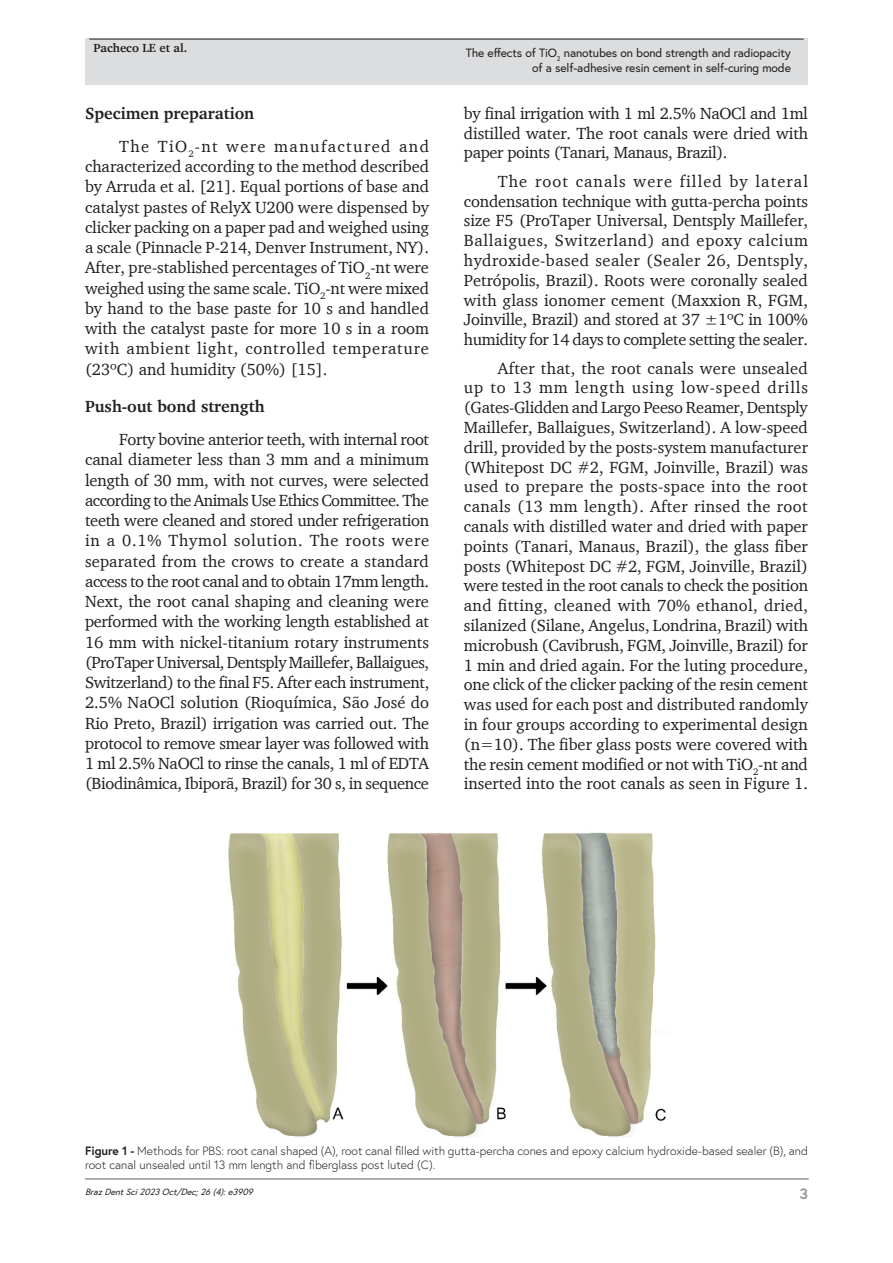
<style>
.page{position:relative;width:893px;height:1263px;background:#fff}
.page>*{position:absolute;margin:0;border:0;box-sizing:border-box;transform-origin:0 0}
.Paragraph{font:16.5px/19.8px "Charter";letter-spacing:-.01em;color:#231f20;text-align:justify}
.Heading2{font:700 16.5px "Charter";color:#231f20}
.t1{font:700 15px "Europa";color:#949698}
.FigureCaption{font:300 12px/14.4px "Europa";color:#231f20}
.t2{font:12px/14.4px "Europa";letter-spacing:-.01em;color:#231f20;text-align:right}
.t3{font:700 12px "Charter";color:#231f20}
.t4{font:italic 9px "Europa";color:#231f20}
.s1{font-weight:700}
</style>
<div class="page">
<hr style="left:85px;top:1178px;width:724px;height:2px;background:#949698">
<div style="left:85px;top:39px;width:723px;height:46px;background:#dcddde"></div>
<hr style="left:89px;top:39px;width:715px;height:1px;background:#231f20">
<img style="left:228px;top:832px;width:438px;height:305px">
<p class="t3" style="left:94px;top:41px;width:95px">Pacheco LE et al.</p>
<p class="Heading2" style="left:85px;top:103px;width:171px">Specimen preparation</p>
<p class="Paragraph" style="left:85px;top:136px;width:346px;line-height:20.2px;text-indent:34px">The TiO<sub>2</sub>-nt were manufactured and characterized according to the method described by Arruda et al. [21]. Equal portions of base and catalyst pastes of RelyX U200 were dispensed by clicker packing on a paper pad and weighed using a scale (Pinnacle P-214, Denver Instrument, NY).<br>After, pre-stablished percentages of TiO<sub>2</sub>-nt were weighed using the same scale. TiO<sub>2</sub>-nt were mixed by hand to the base paste for 10 s and handled with the catalyst paste for more 10 s in a room with ambient light, controlled temperature (23ºC) and humidity (50%) [15].</p>
<p class="Heading2" style="left:85px;top:396px;width:181px">Push-out bond strength</p>
<p class="Paragraph" style="left:85px;top:429px;width:346px;line-height:20.2px;text-indent:34px">Forty bovine anterior teeth, with internal root canal diameter less than 3 mm and a minimum length of 30 mm, with not curves, were selected according to the Animals Use Ethics Committee. The teeth were cleaned and stored under refrigeration in a 0.1% Thymol solution. The roots were separated from the crows to create a standard access to the root canal and to obtain 17mm length.<br>Next, the root canal shaping and cleaning were performed with the working length established at 16 mm with nickel-titanium rotary instruments (ProTaper Universal, Dentsply Maillefer, Ballaigues, Switzerland) to the final F5. After each instrument, 2.5% NaOCl solution (Rioquímica, São José do Rio Preto, Brazil) irrigation was carried out. The protocol to remove smear layer was followed with 1 ml 2.5% NaOCl to rinse the canals, 1 ml of EDTA (Biodinâmica, Ibiporã, Brazil) for 30 s, in sequence</p>
<p class="t2" style="left:466px;top:46px;width:327px">The effects of TiO<sub>2</sub> nanotubes on bond strength and radiopacity of a self-adhesive resin cement in self-curing mode</p>
<p class="Paragraph" style="left:464px;top:103px;width:346px">by final irrigation with 1 ml 2.5% NaOCl and 1ml distilled water. The root canals were dried with paper points (Tanari, Manaus, Brazil).</p>
<p class="Paragraph" style="left:464px;top:171px;width:346px;text-indent:34px">The root canals were filled by lateral condensation technique with gutta-percha points size F5 (ProTaper Universal, Dentsply Maillefer, Ballaigues, Switzerland) and epoxy calcium hydroxide-based sealer (Sealer 26, Dentsply, Petrópolis, Brazil). Roots were coronally sealed with glass ionomer cement (Maxxion R, FGM, Joinville, Brazil) and stored at 37 ±1ºC in 100% humidity for 14 days to complete setting the sealer.</p>
<p class="Paragraph" style="left:464px;top:358px;width:346px;text-indent:34px">After that, the root canals were unsealed up to 13 mm length using low-speed drills (Gates-Glidden and Largo Peeso Reamer, Dentsply Maillefer, Ballaigues, Switzerland). A low-speed drill, provided by the posts-system manufacturer (Whitepost DC #2, FGM, Joinville, Brazil) was used to prepare the posts-space into the root canals (13 mm length). After rinsed the root canals with distilled water and dried with paper points (Tanari, Manaus, Brazil), the glass fiber posts (Whitepost DC #2, FGM, Joinville, Brazil) were tested in the root canals to check the position and fitting, cleaned with 70% ethanol, dried, silanized (Silane, Angelus, Londrina, Brazil) with microbush (Cavibrush, FGM, Joinville, Brazil) for 1 min and dried again. For the luting procedure, one click of the clicker packing of the resin cement was used for each post and distributed randomly in four groups according to experimental design (n=10). The fiber glass posts were covered with the resin cement modified or not with TiO<sub>2</sub>-nt and inserted into the root canals as seen in Figure 1.</p>
<p class="FigureCaption" style="left:85px;top:1143px;width:724px"><span class="s1">Figure 1 -</span> Methods for PBS: root canal shaped (A), root canal filled with gutta-percha cones and epoxy calcium hydroxide-based sealer (B), and root canal unsealed until 13 mm length and fiberglass post luted (C).</p>
<p class="t4" style="left:85px;top:1185px;width:172px">BrazDentSci2023Oct/Dec;26(4):e3909</p>
<p class="t1" style="left:799px;top:1184px;width:10px">3</p>
</div>
